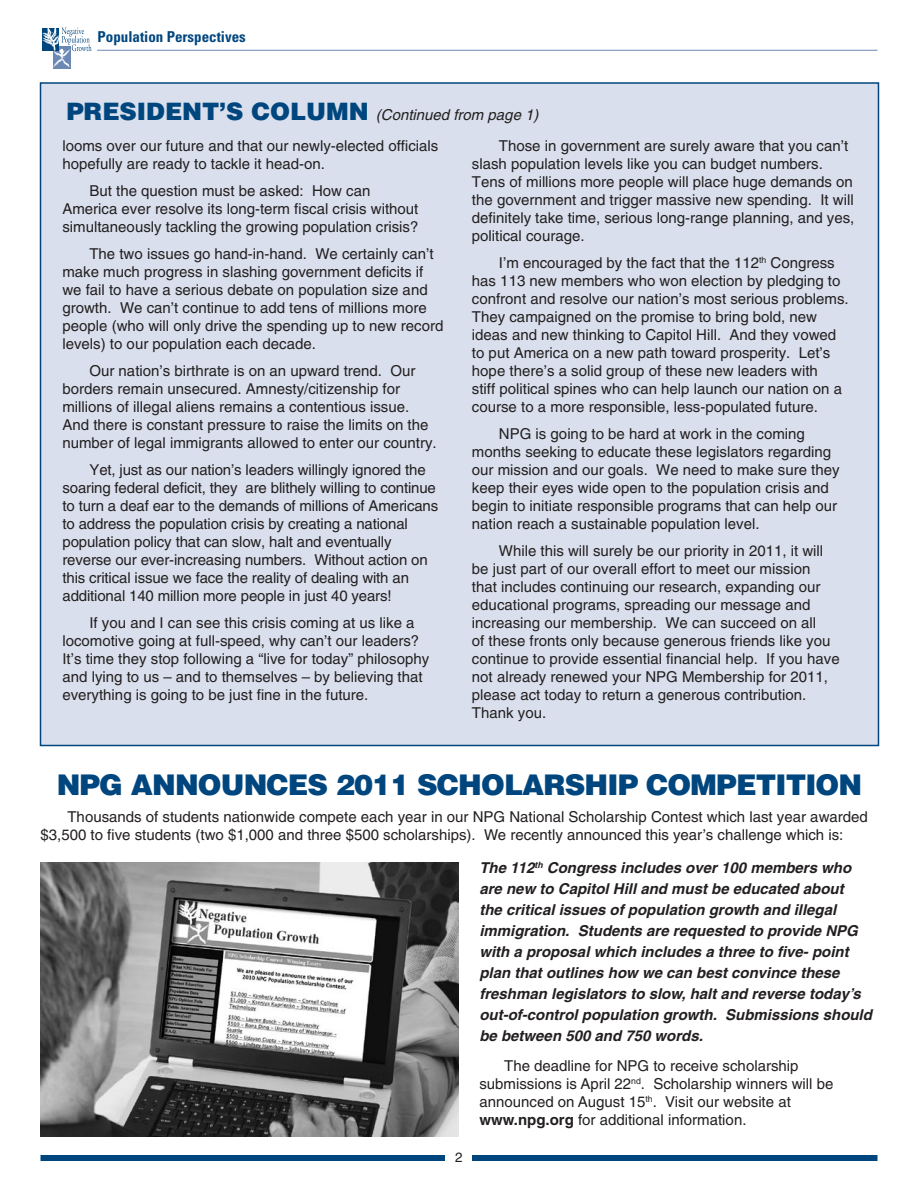
<style>
.page{position:relative;width:918px;height:1188px;background:#fff}
.page>*{position:absolute;margin:0;border:0;box-sizing:border-box;transform-origin:0 0}
.Headlines{font:900 28.5px "Helvetica";letter-spacing:-.03em;color:#00467e}
.Headlines-2{font:900 24px "Helvetica";color:#00467e}
.Body{font:15px/18px "Helvetica";color:#231f20}
.t1{font:italic 700 15px/21px "Helvetica";color:#231f20}
.Headlines-3{font:italic 15px "Helvetica";color:#231f20}
.t2{font:700 condensed 15px "Univers";color:#00467e}
.t3{font:13.5px "Helvetica";color:#231f20}
.s1{font-weight:900;font-style:normal;font-size:24px;color:#00467e}
.s2{font-weight:700}
</style>
<div class="page">
<div style="left:40px;top:82px;width:839px;height:664px;background:#d9dfec;border:2px solid #00467e"></div>
<div style="left:53px;top:46px;width:17px;height:23px;background:#6b89b4"></div>
<svg style="left:42px;top:27px;width:50px;height:41px"></svg>
<hr style="left:97px;top:50px;width:781px;height:1px;background:#6b89b4">
<div style="left:40px;top:1155px;width:838px;height:6px;background:#00467e"></div>
<div style="left:445px;top:1149px;width:27px;height:16px;background:#fff"></div>
<img style="left:40px;top:863px;width:418px;height:273px">
<p class="t2" style="left:98px;top:27px;width:150px">Population Perspectives</p>
<p class="Headlines-2" style="left:66px;top:95px;width:223px">PRESIDENT’S COLU</p>
<p class="Headlines-3" style="left:326px;top:106px;width:214px"><span class="s1">MN</span> (Continued from page 1)</p>
<p class="Body" style="left:62px;top:136px;width:377px">looms over our future and that our newly-elected officials hopefully are ready to tackle it head-on.</p>
<p class="Body" style="left:62px;top:181px;width:357px;text-indent:27px">But the question must be asked: How can<br>America ever resolve its long-term fiscal crisis without simultaneously tackling the growing population crisis?</p>
<p class="Body" style="left:62px;top:244px;width:382px;text-indent:27px">The two issues go hand-in-hand. We certainly can’t make much progress in slashing government deficits if we fail to have a serious debate on population size and growth. We can’t continue to add tens of millions more people (who will only drive the spending up to new record levels) to our population each decade.</p>
<p class="Body" style="left:62px;top:361px;width:376px;text-indent:27px">Our nation’s birthrate is on an upward trend. Our borders remain unsecured. Amnesty/citizenship for millions of illegal aliens remains a contentious issue.<br>And there is constant pressure to raise the limits on the number of legal immigrants allowed to enter our country.</p>
<p class="Body" style="left:62px;top:460px;width:377px;text-indent:27px">Yet, just as our nation’s leaders willingly ignored the soaring federal deficit, they are blithely willing to continue to turn a deaf ear to the demands of millions of Americans to address the population crisis by creating a national population policy that can slow, halt and eventually reverse our ever-increasing numbers. Without action on this critical issue we face the reality of dealing with an additional 140 million more people in just 40 years!</p>
<p class="Body" style="left:62px;top:613px;width:368px;text-indent:27px">If you and I can see this crisis coming at us like a locomotive going at full-speed, why can’t our leaders?<br>It’s time they stop following a “live for today” philosophy and lying to us – and to themselves – by believing that everything is going to be just fine in the future.</p>
<p class="Body" style="left:472px;top:136px;width:384px;text-indent:27px">Those in government are surely aware that you can’t slash population levels like you can budget numbers.<br>Tens of millions more people will place huge demands on the government and trigger massive new spending. It will definitely take time, serious long-range planning, and yes, political courage.</p>
<p class="Body" style="left:472px;top:253px;width:378px;text-indent:27px">I’m encouraged by the fact that the 112<sup>th</sup> Congress has 113 new members who won election by pledging to confront and resolve our nation’s most serious problems.<br>They campaigned on the promise to bring bold, new ideas and new thinking to Capitol Hill. And they vowed to put America on a new path toward prosperity. Let’s hope there’s a solid group of these new leaders with<br>stiff political spines who can help launch our nation on a course to a more responsible, less-populated future.</p>
<p class="Body" style="left:472px;top:424px;width:369px;text-indent:27px">NPG is going to be hard at work in the coming months seeking to educate these legislators regarding our mission and our goals. We need to make sure they keep their eyes wide open to the population crisis and begin to initiate responsible programs that can help our nation reach a sustainable population level.</p>
<p class="Body" style="left:472px;top:541px;width:369px;text-indent:27px">While this will surely be our priority in 2011, it will be just part of our overall effort to meet our mission<br>that includes continuing our research, expanding our educational programs, spreading our message and increasing our membership. We can succeed on all<br>of these fronts only because generous friends like you continue to provide essential financial help. If you have not already renewed your NPG Membership for 2011, please act today to return a generous contribution.<br>Thank you.</p>
<p class="Headlines" style="left:57px;top:766px;width:447px">NPG ANNOU NCES 2011 SCHOLA</p>
<p class="Headlines" style="left:544px;top:766px;width:320px">RSHIP COMPETITION</p>
<p class="Body" style="left:40px;top:808px;width:829px;text-indent:27px">Thousands of students nationwide compete each year in our NPG National Scholarship Contest which last year awarded $3,500 to five students (two $1,000 and three $500 scholarships). We recently announced this year’s challenge which is:</p>
<p class="t1" style="left:479px;top:857px;width:394px">The 112<sup>th</sup> Congress includes over 100 members who are new to Capitol Hill and must be educated about<br>the critical issues of population growth and illegal immigration. Students are requested to provide NPG with a proposal which includes a three to five- point plan that outlines how we can best convince these freshman legislators to slow, halt and reverse today’s out-of-control population growth. Submissions should be between 500 and 750 words.</p>
<p class="Body" style="left:479px;top:1057px;width:355px;text-indent:25px">The deadline for NPG to receive scholarship submissions is April 22<sup>nd</sup>. Scholarship winners will be announced on August 15<sup>th</sup>. Visit our website at <span class="s2">www.npg.org</span> for additional information.</p>
<p class="t3" style="left:455px;top:1149px;width:9px">2</p>
</div>
